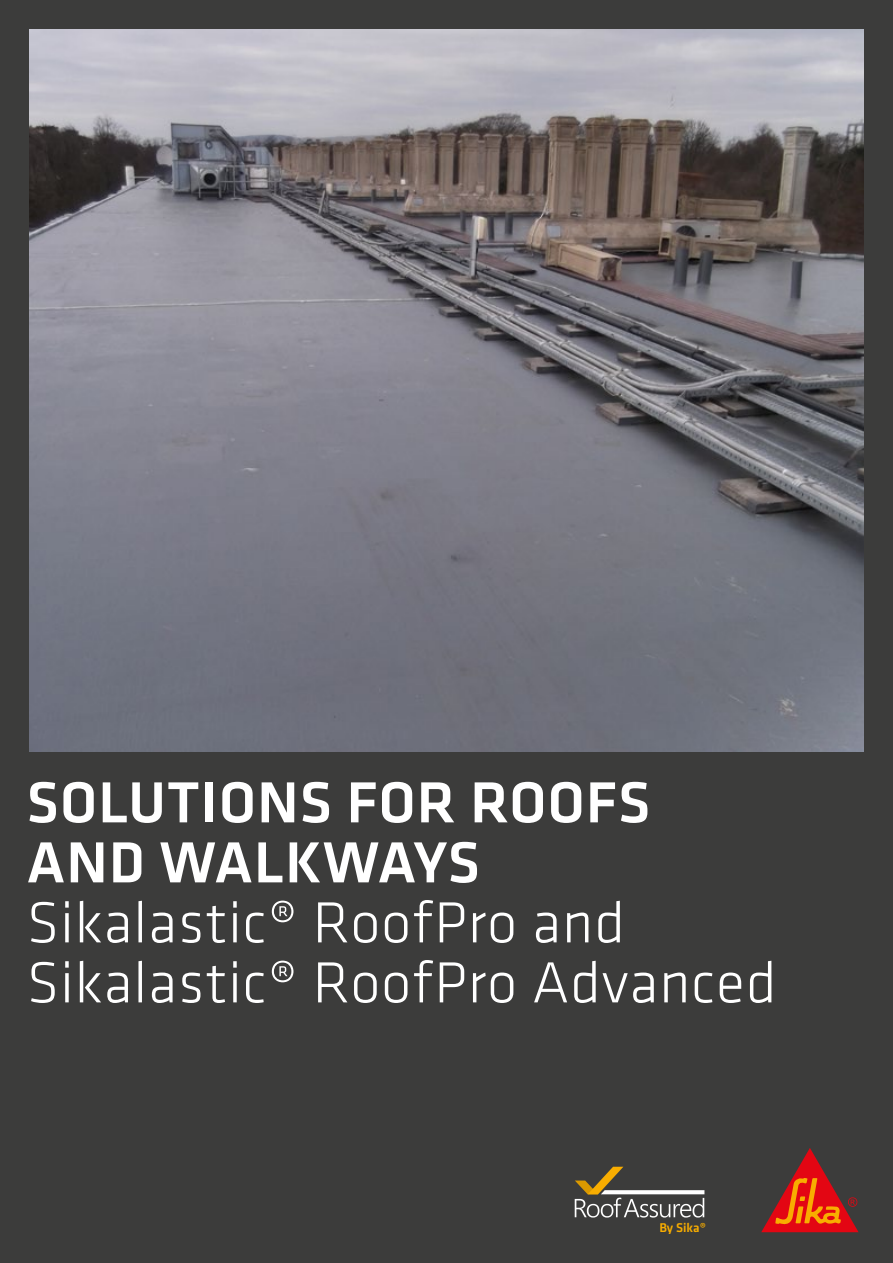
<style>
.page{position:relative;width:893px;height:1263px;background:#3c3c3b}
.page>*{position:absolute;margin:0;border:0;box-sizing:border-box;transform-origin:0 0}
.t1{font:300 60px/60px "Klavika";letter-spacing:.015em;color:#fff}
.t2{font:500 60px/60px "Klavika";letter-spacing:.015em;color:#fff}
.t3{font:500 13.2px "Klavika";color:#f8ad00}
</style>
<div class="page">
<svg style="left:761px;top:1148px;width:97px;height:84px"></svg>
<svg style="left:575px;top:1167px;width:129px;height:50px"></svg>
<img style="left:30px;top:30px;width:833px;height:722px">
<p class="t2" style="left:27px;top:771px;width:625px">SOLUTIONS FOR ROOFS<br>AND WALKWAYS</p>
<p class="t1" style="left:27px;top:892px;width:751px">Sikalastic® RoofPro and<br>Sikalastic® RoofPro Advanced</p>
<p class="t3" style="left:659px;top:1219px;width:48px">By Sika®</p>
</div>
